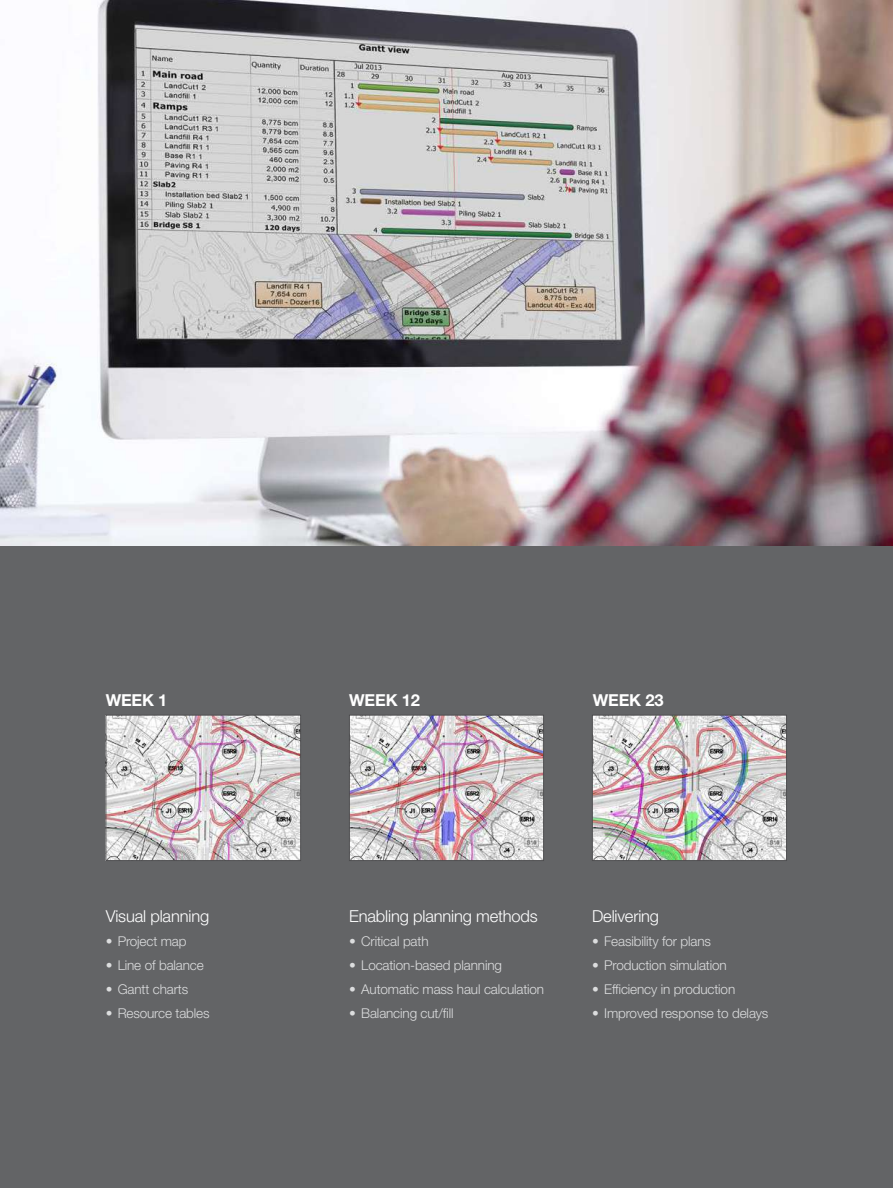
<style>
.page{position:relative;width:893px;height:1188px;background:#636466}
.page>*{position:absolute;margin:0;border:0;box-sizing:border-box;transform-origin:0 0}
.t1{font:300 16.5px "Helvetica Neue LT Std";letter-spacing:-.01em;color:#fff}
.t2{font:700 16.5px "Helvetica Neue LT Std";letter-spacing:-.01em;color:#fff}
.t3{font:300 13.5px "Helvetica Neue LT Std";letter-spacing:-.01em;color:#dcddde}
</style>
<div class="page">
<img style="left:0;top:0;width:893px;height:545px">
<img style="left:351px;top:717px;width:191px;height:142px">
<div style="left:349px;top:715px;width:195px;height:146px;border:1px solid #4d4d4f"></div>
<img style="left:594px;top:717px;width:191px;height:142px">
<div style="left:592px;top:715px;width:195px;height:146px;border:1px solid #4d4d4f"></div>
<img style="left:108px;top:717px;width:191px;height:142px">
<div style="left:106px;top:715px;width:195px;height:146px;border:1px solid #4d4d4f"></div>
<p class="t2" style="left:106px;top:690px;width:63px">WEEK 1</p>
<p class="t2" style="left:349px;top:690px;width:72px">WEEK 12</p>
<p class="t2" style="left:593px;top:690px;width:72px">WEEK 23</p>
<p class="t1" style="left:106px;top:906px;width:105px">Visual planning</p>
<p class="t3" style="left:106px;top:933px;width:82px">• Project map</p>
<p class="t3" style="left:106px;top:957px;width:100px">• Line of balance</p>
<p class="t3" style="left:106px;top:981px;width:84px">• Gantt charts</p>
<p class="t3" style="left:106px;top:1005px;width:105px">• Resource tables</p>
<p class="t1" style="left:349px;top:906px;width:190px">Enabling planning methods</p>
<p class="t3" style="left:349px;top:933px;width:81px">• Critical path</p>
<p class="t3" style="left:349px;top:957px;width:154px">• Location-based planning</p>
<p class="t3" style="left:349px;top:981px;width:196px">• Automatic mass haul calculation</p>
<p class="t3" style="left:349px;top:1005px;width:106px">• Balancing cut/fill</p>
<p class="t1" style="left:592px;top:906px;width:68px">Delivering</p>
<p class="t3" style="left:592px;top:933px;width:120px">• Feasibility for plans</p>
<p class="t3" style="left:592px;top:957px;width:136px">• Production simulation</p>
<p class="t3" style="left:592px;top:981px;width:145px">• Efficiency in production</p>
<p class="t3" style="left:592px;top:1005px;width:178px">• Improved response to delays</p>
</div>
